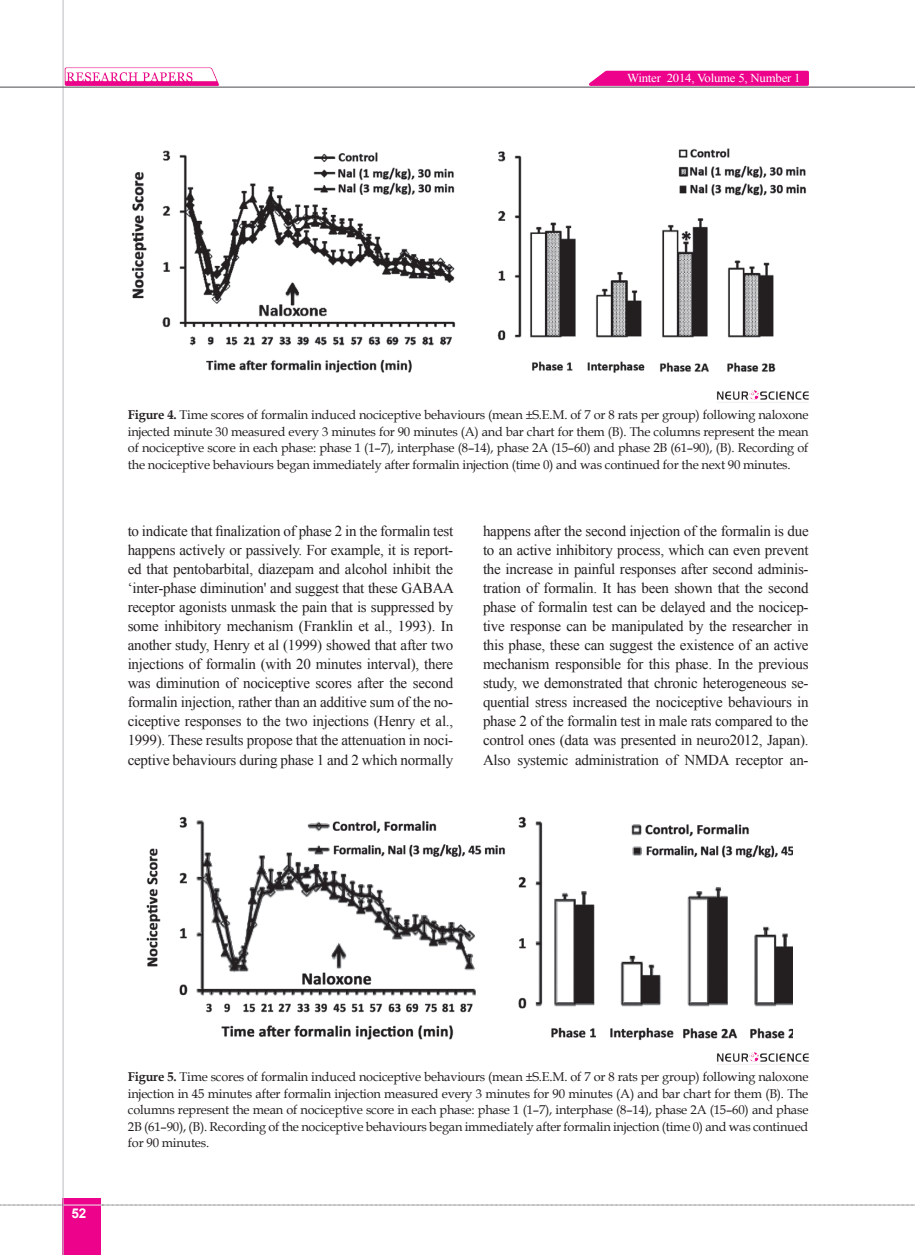
<style>
.page{position:relative;width:915px;height:1255px;background:#fff}
.page>*{position:absolute;margin:0;border:0;box-sizing:border-box;transform-origin:0 0}
.matn-en{font:15px/19px "Times New Roman";letter-spacing:-.015em;color:#231f20;text-align:justify}
.t1{font:700 13.5px "Arial";color:#fff}
.zirnevis{font:12.75px/16.5px "Book Antiqua";letter-spacing:-.015em;color:#231f20;text-align:justify}
.t2{font:12.15px "Times New Roman";letter-spacing:-.015em;color:#fff;scale:1.05 1}
.s1{font-weight:700}
</style>
<div class="page">
<img style="left:64px;top:67px;width:157px;height:20px">
<div style="left:63px;top:1198px;width:38px;height:56px;background:#ed028c"></div>
<hr style="left:62px;top:0;width:2px;height:1254px;background:#c2c3c6">
<hr style="left:0;top:87px;width:914px;height:1px;background:#5f5f62">
<hr style="left:63px;top:1204px;width:38px;height:1px;background:#ececee">
<svg style="left:581px;top:70px;width:229px;height:17px;background:#eb299b"></svg>
<svg style="left:0;top:1204px;width:63px;height:1px"></svg>
<svg style="left:102px;top:1204px;width:813px;height:1px"></svg>
<img style="left:146px;top:816px;width:645px;height:224px">
<img style="left:717px;top:1052px;width:91px;height:13px">
<img style="left:131px;top:148px;width:675px;height:225px">
<img style="left:717px;top:390px;width:91px;height:13px">
<p class="t2" style="left:627px;top:70px;width:167px">Winter 2014, Volume 5, Number 1</p>
<p class="zirnevis" style="left:128px;top:406px;width:682px"><span class="s1">Figure 4.</span> Time scores of formalin induced nociceptive behaviours (mean ±S.E.M. of 7 or 8 rats per group) following naloxone injected minute 30 measured every 3 minutes for 90 minutes (A) and bar chart for them (B). The columns represent the mean of nociceptive score in each phase: phase 1 (1–7), interphase (8–14), phase 2A (15–60) and phase 2B (61–90), (B). Recording of the nociceptive behaviours began immediately after formalin injection (time 0) and was continued for the next 90 minutes.</p>
<p class="matn-en" style="left:128px;top:521px;width:328px">to indicate that finalization of phase 2 in the formalin test happens actively or passively. For example, it is report&shy;ed that pentobarbital, diazepam and alcohol inhibit the ‘inter-phase diminution' and suggest that these GABAA receptor agonists unmask the pain that is suppressed by some inhibitory mechanism (Franklin et al., 1993). In another study, Henry et al (1999) showed that after two injections of formalin (with 20 minutes interval), there was diminution of nociceptive scores after the second formalin injection, rather than an additive sum of the no&shy;ciceptive responses to the two injections (Henry et al., 1999). These results propose that the attenuation in noci&shy;ceptive behaviours during phase 1 and 2 which normally</p>
<p class="matn-en" style="left:483px;top:521px;width:327px">happens after the second injection of the formalin is due to an active inhibitory process, which can even prevent the increase in painful responses after second adminis&shy;tration of formalin. It has been shown that the second phase of formalin test can be delayed and the nocicep&shy;tive response can be manipulated by the researcher in this phase, these can suggest the existence of an active mechanism responsible for this phase. In the previous study, we demonstrated that chronic heterogeneous se&shy;quential stress increased the nociceptive behaviours in phase 2 of the formalin test in male rats compared to the control ones (data was presented in neuro2012, Japan).<br>Also systemic administration of NMDA receptor an-</p>
<p class="t1" style="left:71px;top:1204px;width:17px">52</p>
<p class="zirnevis" style="left:128px;top:1068px;width:681px"><span class="s1">Figure 5.</span> Time scores of formalin induced nociceptive behaviours (mean ±S.E.M. of 7 or 8 rats per group) following naloxone injection in 45 minutes after formalin injection measured every 3 minutes for 90 minutes (A) and bar chart for them (B). The columns represent the mean of nociceptive score in each phase: phase 1 (1–7), interphase (8–14), phase 2A (15–60) and phase 2B (61–90), (B). Recording of the nociceptive behaviours began immediately after formalin injection (time 0) and was continued for 90 minutes.</p>
</div>
